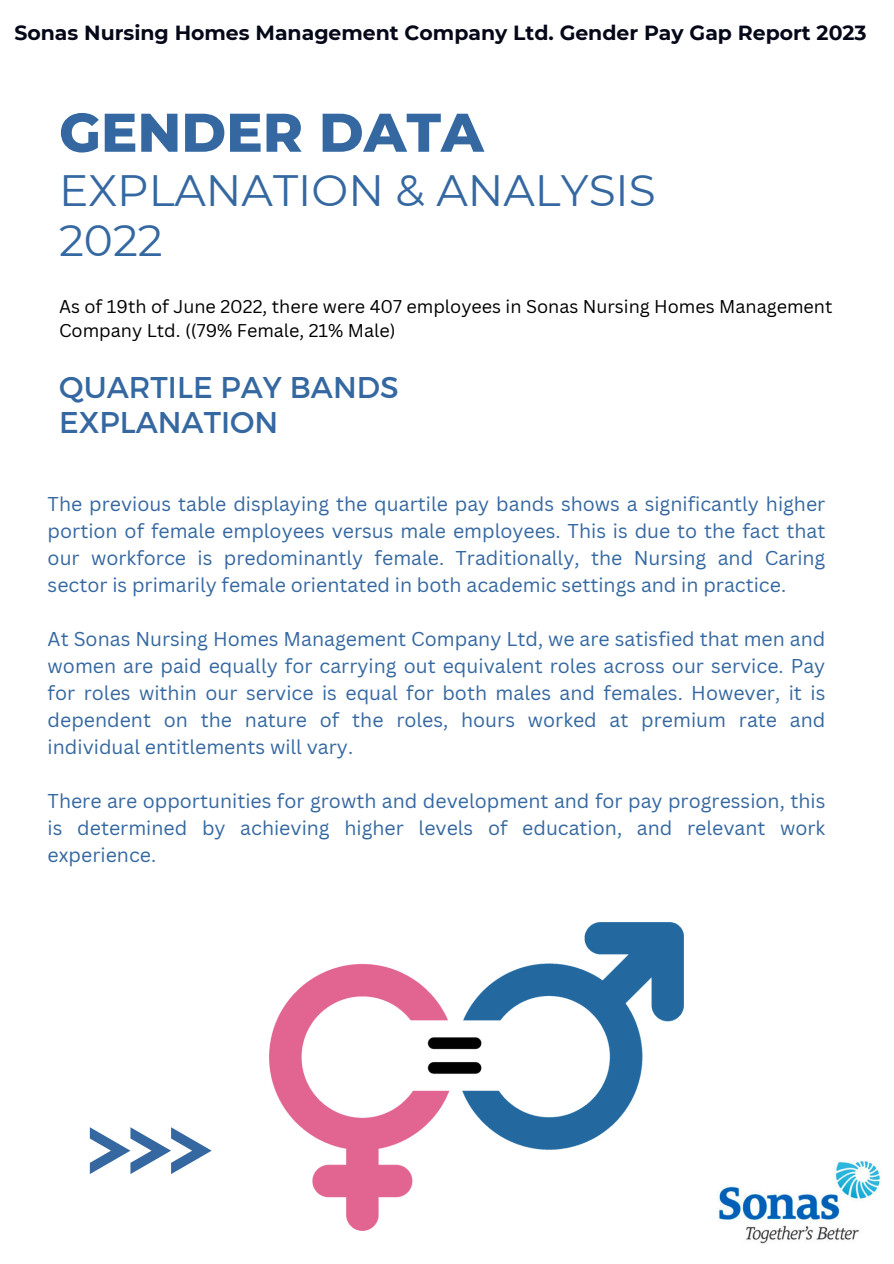
<style>
.page{position:relative;width:894px;height:1264px;background:#fff}
.page>*{position:absolute;margin:0;border:0;box-sizing:border-box;transform-origin:0 0}
.t1{font:800 54.3px "Montserrat";color:#3568a1}
.t2{font:43.8px/50.7px "Montserrat";color:#3568a1}
.t3{font:30px/34.8px "Montserrat";color:#3568a1}
.t4{font:700 20.4px "Montserrat";color:#050818}
.t5{font:19.5px/27px "Canva Sans";color:#3568a1;text-align:justify}
.t6{font:18px/24.8px "Canva Sans";color:#000}
</style>
<div class="page">
<svg style="left:90px;top:1127px;width:121px;height:47px"></svg>
<img style="left:718px;top:1161px;width:163px;height:83px">
<img style="left:269px;top:922px;width:414px;height:308px">
<p class="t4" style="left:14px;top:20px;width:853px">Sonas Nursing Homes Management Company Ltd. Gender Pay Gap Report 2023</p>
<h4 class="t1" style="left:59px;top:99px;width:426px">GENDER DATA</h4>
<h4 class="t2" style="left:59px;top:165px;width:598px">EXPLANATION &amp; ANALYSIS<br>2022</h4>
<p class="t6" style="left:59px;top:293px;width:774px">As of 19th of June 2022, there were 407 employees in Sonas Nursing Homes Management<br>Company Ltd. ((79% Female, 21% Male)</p>
<h4 class="t3" style="left:59px;top:368px;width:341px">QUARTILE PAY BANDS<br>EXPLANATION</h4>
<h1 class="t5" style="left:48px;top:490px;width:779px">The previous table displaying the quartile pay bands shows a significantly higher portion of female employees versus male employees. This is due to the fact that our workforce is predominantly female. Traditionally, the Nursing and Caring sector is primarily female orientated in both academic settings and in practice.</h1>
<p class="t5" style="left:48px;top:625px;width:779px">At Sonas Nursing Homes Management Company Ltd, we are satisfied that men and women are paid equally for carrying out equivalent roles across our service. Pay for roles within our service is equal for both males and females. However, it is dependent on the nature of the roles, hours worked at premium rate and individual entitlements will vary.</p>
<h2 class="t5" style="left:48px;top:787px;width:779px">There are opportunities for growth and development and for pay progression, this is determined by achieving higher levels of education, and relevant work experience.</h2>
</div>
